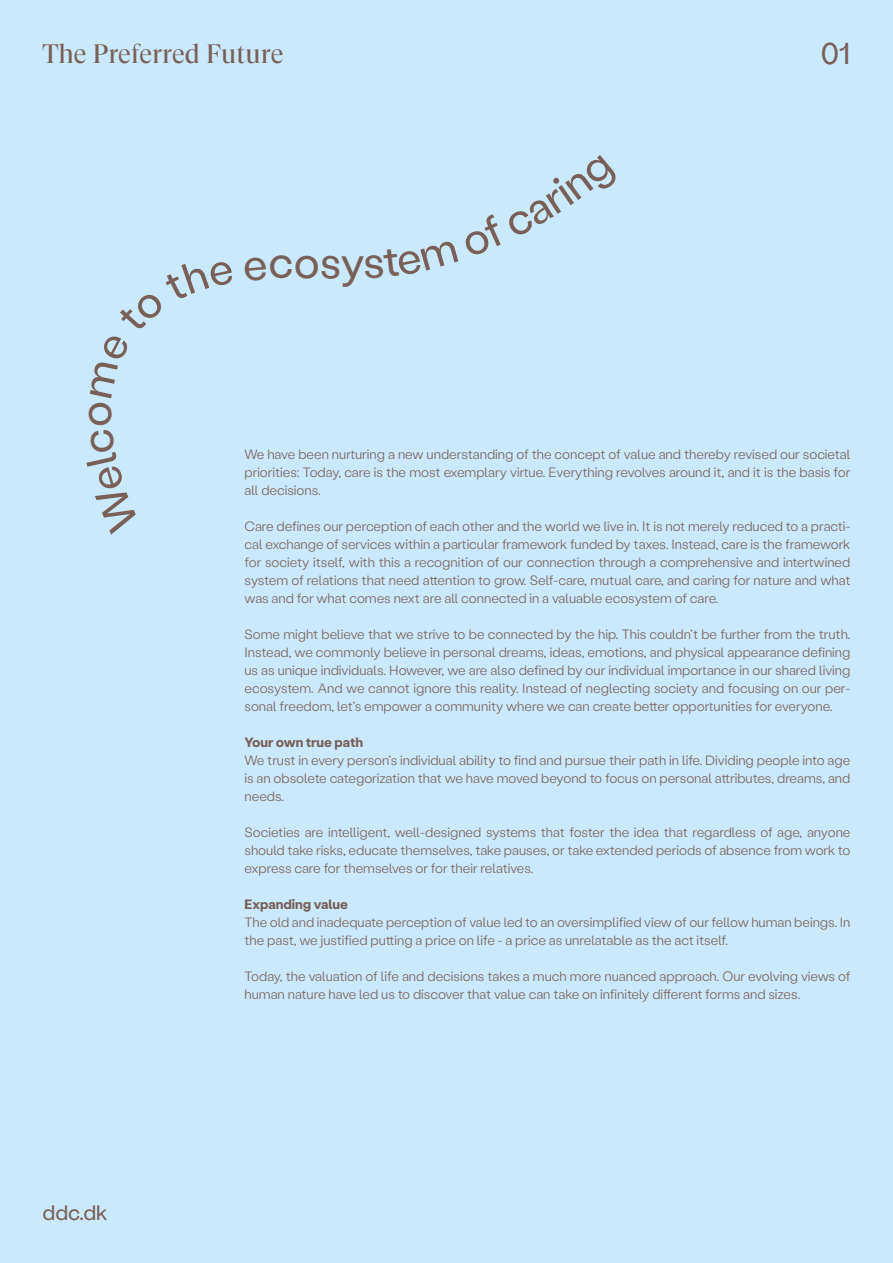
<style>
.page{position:relative;width:893px;height:1263px;background:#cbe9fc}
.page>*{position:absolute;margin:0;border:0;box-sizing:border-box;transform-origin:0 0}
.t1{font:43.5px "Stabil Grotesk";color:#786057}
.t2{font:30px "Stabil Grotesk";color:#786057}
.t3{font:27px "GT Super Display";color:#786057}
.t4{font:21px "Stabil Grotesk";color:#786057}
.t5{font:300 13.5px/18px "Stabil Grotesk";color:#786057;text-align:justify}
.t6{font:700 13.5px "Stabil Grotesk";color:#786057}
</style>
<div class="page">
<h3 class="t3" style="left:43px;top:40px;width:243px">The Preferred Future</h3>
<h1 class="t1" style="left:67px;top:427px;width:27px;rotate:-90deg">o</h1>
<h1 class="t1" style="left:294px;top:234px;width:28px">o</h1>
<h1 class="t1" style="left:341px;top:234px;width:25px">y</h1>
<h2 class="t2" style="left:821px;top:33px;width:31px">01</h2>
<h3 class="t4" style="left:43px;top:1199px;width:67px">ddc.dk</h3>
<p class="t5" style="left:244px;top:445px;width:607px">We have been nurturing a new understanding of the concept of value and thereby revised our societal priorities: Today, care is the most exemplary virtue. Everything revolves around it, and it is the basis for all decisions.</p>
<p class="t5" style="left:244px;top:517px;width:607px">Care defines our perception of each other and the world we live in. It is not merely reduced to a practi&shy;cal exchange of services within a particular framework funded by taxes. Instead, care is the framework for society itself, with this a recognition of our connection through a comprehensive and intertwined system of relations that need attention to grow. Self-care, mutual care, and caring for nature and what was and for what comes next are all connected in a valuable ecosystem of care.</p>
<p class="t5" style="left:244px;top:625px;width:607px">Some might believe that we strive to be connected by the hip. This couldn’t be further from the truth.<br>Instead, we commonly believe in personal dreams, ideas, emotions, and physical appearance defining us as unique individuals. However, we are also defined by our individual importance in our shared living ecosystem. And we cannot ignore this reality. Instead of neglecting society and focusing on our per&shy;sonal freedom, let’s empower a community where we can create better opportunities for everyone.</p>
<p class="t6" style="left:244px;top:733px;width:120px">Your own true path</p>
<p class="t5" style="left:244px;top:751px;width:607px">We trust in every person’s individual ability to find and pursue their path in life. Dividing people into age is an obsolete categorization that we have moved beyond to focus on personal attributes, dreams, and needs.</p>
<p class="t5" style="left:244px;top:823px;width:607px">Societies are intelligent, well-designed systems that foster the idea that regardless of age, anyone should take risks, educate themselves, take pauses, or take extended periods of absence from work to express care for themselves or for their relatives.</p>
<p class="t6" style="left:244px;top:895px;width:105px">Expanding value</p>
<p class="t5" style="left:244px;top:913px;width:607px">The old and inadequate perception of value led to an oversimplified view of our fellow human beings. In the past, we justified putting a price on life - a price as unrelatable as the act itself.</p>
<p class="t5" style="left:244px;top:967px;width:607px">Today, the valuation of life and decisions takes a much more nuanced approach. Our evolving views of human nature have led us to discover that value can take on infinitely different forms and sizes.</p>
</div>
